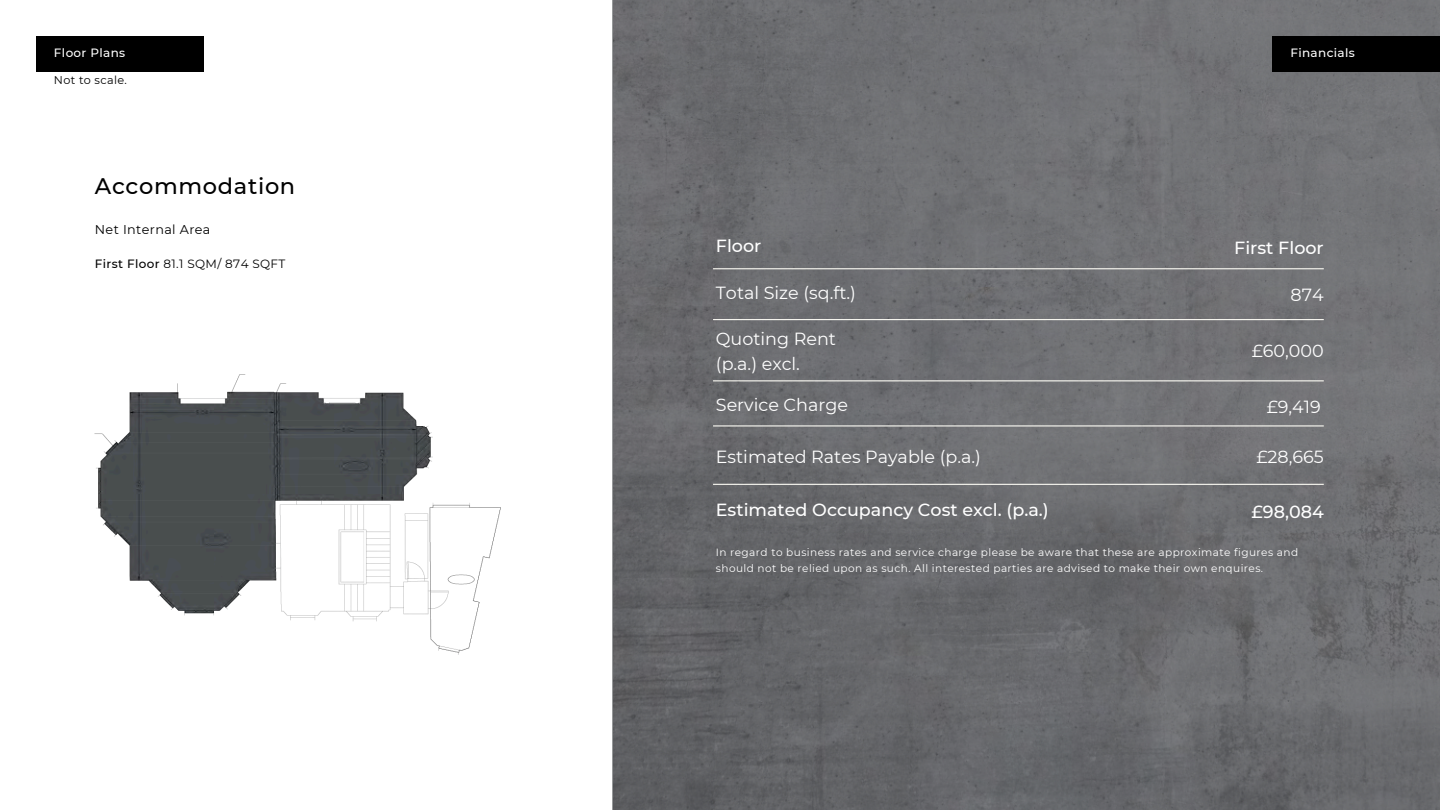
<style>
.page{position:relative;width:1440px;height:810px;background:#fff}
.page>*{position:absolute;margin:0;border:0;box-sizing:border-box;transform-origin:0 0}
.t1{font:500 22.5px "Montserrat";letter-spacing:.03em;color:#000}
.t2{font:17.55px/25px "Montserrat";color:#fff}
.t3{font:500 17.55px "Montserrat";color:#fff}
.t4{font:12.75px "Montserrat";letter-spacing:.03em;color:#000}
.t5{font:12px "Montserrat";letter-spacing:.03em;color:#000}
.t6{font:500 12px "Montserrat";letter-spacing:.03em;color:#fff}
.t7{font:11.25px "Montserrat";letter-spacing:.03em;color:#000}
.t8{font:10.57px/15.8px "Montserrat";letter-spacing:.04em;color:#fff}
.s1{font-weight:500}
</style>
<div class="page">
<div style="left:36px;top:36px;width:168px;height:36px;background:#000"></div>
<div style="left:613px;top:0;width:827px;height:810px;background:linear-gradient(to bottom,#737377,#656669)"></div>
<div style="left:1272px;top:36px;width:168px;height:36px;background:#000"></div>
<hr style="left:713px;top:268px;width:611px;height:1px;background:#fbfaf3">
<hr style="left:713px;top:319px;width:611px;height:1px;background:#fbfaf3">
<hr style="left:713px;top:380px;width:611px;height:1px;background:#fbfaf3">
<hr style="left:713px;top:425px;width:611px;height:2px;background:#fbfaf3">
<hr style="left:713px;top:484px;width:611px;height:1px;background:#fbfaf3">
<img style="left:95px;top:374px;width:405px;height:280px">
<h5 class="t6" style="left:54px;top:46px;width:73px">Floor Plans</h5>
<h1 class="t6" style="left:1290px;top:46px;width:66px">Financials</h1>
<p class="t7" style="left:54px;top:73px;width:75px">Not to scale.</p>
<h4 class="t1" style="left:95px;top:172px;width:202px">Accommodation</h4>
<h5 class="t4" style="left:95px;top:221px;width:117px">Net Internal Area</h5>
<p class="t5" style="left:95px;top:257px;width:192px"><span class="s1">First Floor</span> 81.1 SQM/ 874 SQFT</p>
<h3 class="t3" style="left:716px;top:235px;width:47px">Floor</h3>
<h3 class="t3" style="left:1234px;top:237px;width:91px">First Floor</h3>
<h3 class="t2" style="left:716px;top:281px;width:142px">Total Size (sq.ft.)</h3>
<h2 class="t2" style="left:1291px;top:282px;width:35px">874</h2>
<h2 class="t2" style="left:716px;top:326px;width:122px">Quoting Rent (p.a.) excl.</h2>
<h2 class="t2" style="left:1252px;top:339px;width:74px">£60,000</h2>
<h3 class="t2" style="left:716px;top:392px;width:134px">Service Charge</h3>
<h3 class="t2" style="left:1267px;top:394px;width:56px">£9,419</h3>
<h3 class="t2" style="left:716px;top:445px;width:267px">Estimated Rates Payable (p.a.)</h3>
<h3 class="t2" style="left:1256px;top:445px;width:69px">£28,665</h3>
<h2 class="t3" style="left:716px;top:499px;width:334px">Estimated Occupancy Cost excl. (p.a.)</h2>
<h3 class="t3" style="left:1252px;top:501px;width:74px">£98,084</h3>
<p class="t8" style="left:716px;top:544px;width:584px">In regard to business rates and service charge please be aware that these are approximate figures and should not be relied upon as such. All interested parties are advised to make their own enquires.</p>
</div>
